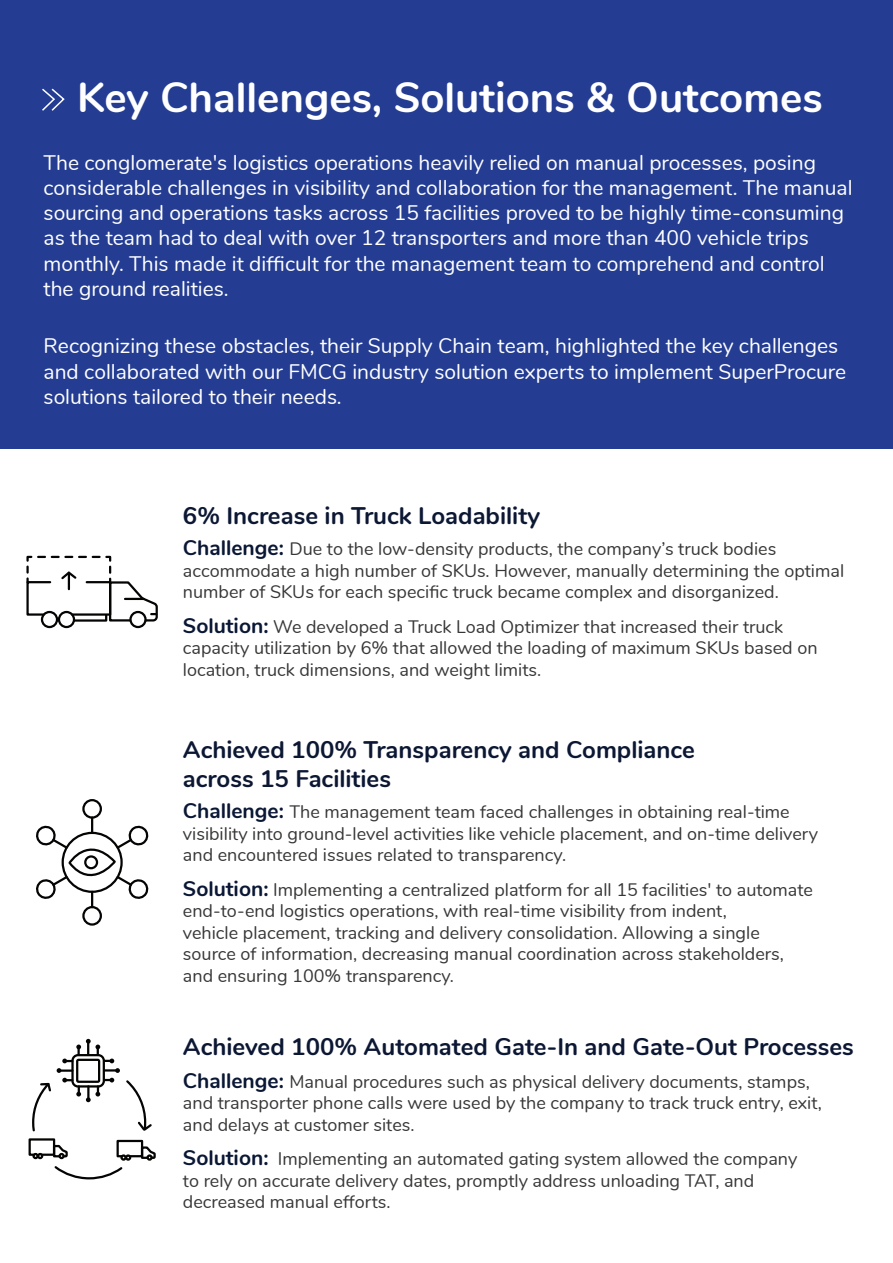
<style>
.page{position:relative;width:893px;height:1263px;background:#fff}
.page>*{position:absolute;margin:0;border:0;box-sizing:border-box;transform-origin:0 0}
.t1{font:700 42px "Nunito";color:#fff}
.t2{font:700 24px/28.8px "Nunito";color:#0b1733}
.t3{font:21px/25.2px "Nunito";color:#fff}
.t4{font:18px/21.6px "Nunito";color:rgb(4 5 3/.8)}
.s1{font-weight:700;font-size:21px;color:#0a1735}
</style>
<div class="page">
<div style="left:0;top:0;width:893px;height:448px;background:#243d93"></div>
<div style="left:82px;top:799px;width:20px;height:20px;border:2px solid #040503;border-radius:50%"></div>
<div style="left:82px;top:906px;width:20px;height:20px;border:2px solid #040503;border-radius:50%"></div>
<svg style="left:36px;top:817px;width:113px;height:90px"></svg>
<div style="left:84px;top:855px;width:14px;height:14px;border:2px solid #040503;border-radius:50%"></div>
<svg style="left:28px;top:1039px;width:128px;height:141px"></svg>
<div style="left:129px;top:611px;width:18px;height:17px;border:2px solid #040503;border-radius:50%"></div>
<svg style="left:81px;top:555px;width:77px;height:68px"></svg>
<img style="left:0;top:88px;width:81px;height:541px">
<h1 class="t1" style="left:77px;top:66px;width:747px">Key Challenges, Solutions &amp; Outcomes</h1>
<p class="t3" style="left:44px;top:149px;width:810px">The conglomerate's logistics operations heavily relied on manual processes, posing considerable challenges in visibility and collaboration for the management. The manual sourcing and operations tasks across 15 facilities proved to be highly time-consuming as the team had to deal with over 12 transporters and more than 400 vehicle trips monthly. This made it difficult for the management team to comprehend and control the ground realities.</p>
<p class="t3" style="left:44px;top:332px;width:804px">Recognizing these obstacles, their Supply Chain team, highlighted the key challenges and collaborated with our FMCG industry solution experts to implement SuperProcure solutions tailored to their needs.</p>
<h2 class="t2" style="left:183px;top:500px;width:359px">6% Increase in Truck Loadability</h2>
<p class="t4" style="left:183px;top:537px;width:663px"><span class="s1">Challenge:</span> Due to the low-density products, the company’s truck bodies accommodate a high number of SKUs. However, manually determining the optimal number of SKUs for each specific truck became complex and disorganized.</p>
<p class="t4" style="left:183px;top:614px;width:636px"><span class="s1">Solution:</span> We developed a Truck Load Optimizer that increased their truck capacity utilization by 6% that allowed the loading of maximum SKUs based on location, truck dimensions, and weight limits.</p>
<h2 class="t2" style="left:183px;top:734px;width:514px">Achieved 100% Transparency and Compliance across 15 Facilities</h2>
<p class="t4" style="left:183px;top:800px;width:637px"><span class="s1">Challenge:</span> The management team faced challenges in obtaining real-time visibility into ground-level activities like vehicle placement, and on-time delivery and encountered issues related to transparency.</p>
<p class="t4" style="left:183px;top:877px;width:632px"><span class="s1">Solution:</span> Implementing a centralized platform for all 15 facilities' to automate end-to-end logistics operations, with real-time visibility from indent,<br>vehicle placement, tracking and delivery consolidation. Allowing a single source of information, decreasing manual coordination across stakeholders, and ensuring 100% transparency.</p>
<h2 class="t2" style="left:183px;top:1030px;width:672px">Achieved 100% Automated Gate-In and Gate-Out Processes</h2>
<p class="t4" style="left:183px;top:1069px;width:640px"><span class="s1">Challenge:</span> Manual procedures such as physical delivery documents, stamps, and transporter phone calls were used by the company to track truck entry, exit, and delays at customer sites.</p>
<p class="t4" style="left:183px;top:1147px;width:616px"><span class="s1">Solution:</span> Implementing an automated gating system allowed the company to rely on accurate delivery dates, promptly address unloading TAT, and decreased manual efforts.</p>
</div>
